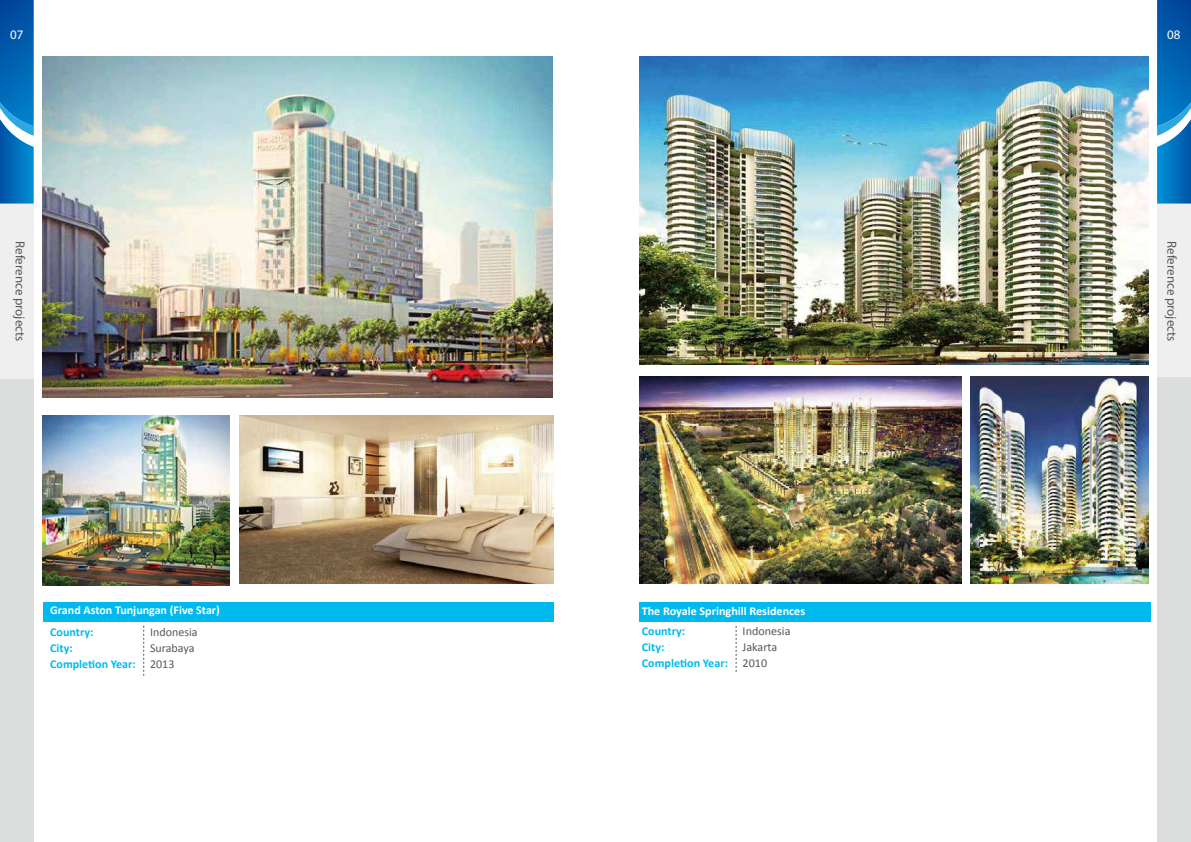
<style>
.page{position:relative;width:1191px;height:842px;background:#fff}
.page>*{position:absolute;margin:0;border:0;box-sizing:border-box;transform-origin:0 0}
.t1{font:13px "Myriad Pro";color:#595757}
.t2{font:13px "Myriad Pro";color:#fff}
.t3{font:700 12px "Calibri";color:#fff}
.t4{font:700 12px/16px "Calibri";color:#00b9ef}
.t5{font:12px/16px "Calibri";color:#595757}
</style>
<div class="page">
<img style="left:970px;top:377px;width:178px;height:206px">
<img style="left:639px;top:377px;width:322px;height:206px">
<div style="left:639px;top:602px;width:511px;height:19px;background:#00b9ef"></div>
<svg style="left:735px;top:625px;width:1px;height:47px"></svg>
<img style="left:639px;top:57px;width:509px;height:308px">
<div style="left:0;top:377px;width:34px;height:465px;background:#dcdddd"></div>
<div style="left:0;top:204px;width:34px;height:175px;background:#efefef"></div>
<svg style="left:0;top:0;width:34px;height:204px;background:#1272ba"></svg>
<div style="left:1157px;top:204px;width:34px;height:175px;background:#efefef"></div>
<svg style="left:1157px;top:0;width:34px;height:204px;background:#1172bb"></svg>
<div style="left:1157px;top:377px;width:34px;height:465px;background:#dcdddd"></div>
<div style="left:43px;top:602px;width:510px;height:20px;background:#00b9ef"></div>
<svg style="left:143px;top:625px;width:1px;height:51px"></svg>
<img style="left:43px;top:57px;width:510px;height:340px">
<img style="left:240px;top:415px;width:313px;height:168px">
<img style="left:42px;top:415px;width:188px;height:170px">
<p class="t2" style="left:10px;top:27px;width:15px">07</p>
<p class="t1" style="left:28px;top:241px;width:102px;rotate:90deg">Reference projects</p>
<p class="t3" style="left:50px;top:603px;width:171px">Grand Aston Tunjungan (Five Star)</p>
<p class="t4" style="left:50px;top:624px;width:87px">Country:<br>City:<br>Completion Year:</p>
<p class="t5" style="left:150px;top:624px;width:49px">Indonesia<br>Surabaya<br>2013</p>
<p class="t3" style="left:642px;top:603px;width:165px">The Royale Springhill Residences</p>
<p class="t5" style="left:742px;top:623px;width:49px">Indonesia<br>Jakarta<br>2010</p>
<p class="t4" style="left:642px;top:623px;width:88px">Country:<br>City:<br>Completion Year:</p>
<p class="t2" style="left:1167px;top:27px;width:15px">08</p>
<p class="t1" style="left:1180px;top:241px;width:102px;rotate:90deg">Reference projects</p>
</div>
